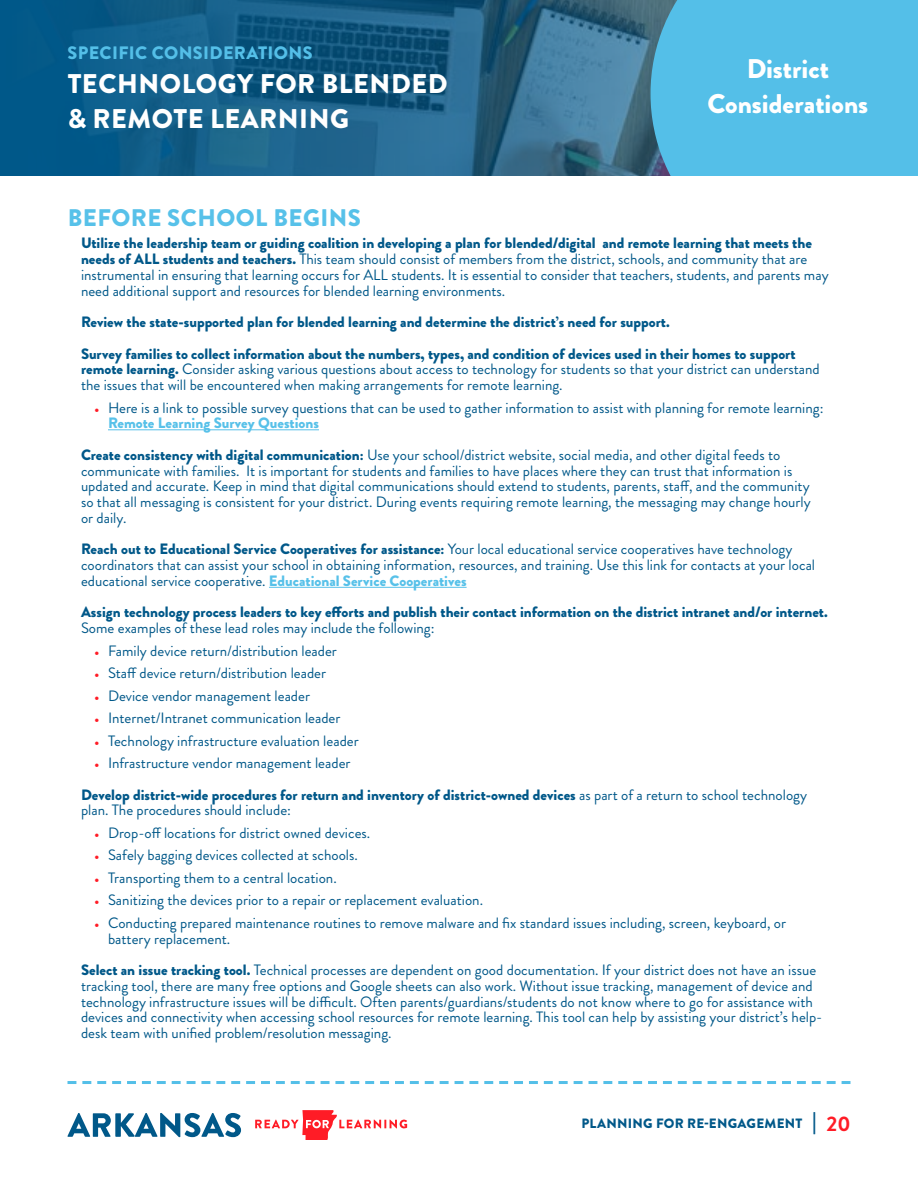
<style>
.page{position:relative;width:918px;height:1188px;background:#fff}
.page>*{position:absolute;margin:0;border:0;box-sizing:border-box;transform-origin:0 0}
.t1{font:900 27px/34.5px "Brandon Grotesque";letter-spacing:.02em;color:#fff}
.t2{font:900 27px/34.5px "Brandon Grotesque";color:#fff;text-align:center}
.t3{font:900 24px "Brandon Grotesque";letter-spacing:.02em;color:#57c1e9}
.t4{font:900 18px "Brandon Grotesque";letter-spacing:.02em;color:#54bfe8}
.t5{font:15px/15.8px "Brandon Grotesque";color:#005889}
.t6{font:900 15px/31.5px "Brandon Grotesque";color:#005889}
.t7{font:900 13.5px "Brandon Grotesque";letter-spacing:.02em;color:#005889}
.s1{font-weight:900}
.s2{font-weight:900;font-size:12px;color:#ff1c26}
.s3{font-weight:900;color:#57c1e9}
.s4{font-size:12px;color:#ff1c26}
.s5{font-weight:400}
.s6{font-size:21px}
.s7{font-weight:700;font-size:21px;color:#ff1c26}
</style>
<div class="page">
<hr style="left:108px;top:429px;width:211px;height:1px;background:#57c1e9">
<hr style="left:269px;top:587px;width:198px;height:1px;background:#57c1e9">
<svg style="left:0;top:0;width:651px;height:176px;background:#1d6188"></svg>
<div style="left:651px;top:0;width:267px;height:176px;background:#54bfe8"></div>
<svg style="left:67px;top:1113px;width:174px;height:24px"></svg>
<svg style="left:255px;top:1110px;width:152px;height:30px"></svg>
<svg style="left:68px;top:1081px;width:782px;height:3px"></svg>
<p class="t4" style="left:68px;top:40px;width:246px">SPECIFIC CONSIDERATIONS</p>
<h1 class="t1" style="left:67px;top:67px;width:382px">TECHNOLOGY FOR BLENDED &amp; REMOTE LEARNING</h1>
<h1 class="t2" style="left:707px;top:52px;width:162px">District<br>Considerations</h1>
<h2 class="t3" style="left:68px;top:201px;width:295px">BEFORE SCHOOL BEGINS</h2>
<p class="t5" style="left:81px;top:235px;width:749px"><span class="s1">Utilize the leadership team or guiding coalition in developing a plan for blended/digital and remote learning that meets the needs of ALL students and teachers.</span> This team should consist of members from the district, schools, and community that are instrumental in ensuring that learning occurs for ALL students. It is essential to consider that teachers, students, and parents may need additional support and resources for blended learning environments.</p>
<p class="t6" style="left:81px;top:306px;width:716px">Review the state-supported plan for blended learning and determine the district’s need for support.<br>Survey families to collect information about the numbers, types, and condition of devices used in their homes to support</p>
<p class="t5" style="left:81px;top:361px;width:740px"><span class="s1">remote learning.</span> Consider asking various questions about access to technology for students so that your district can understand the issues that will be encountered when making arrangements for remote learning.</p>
<p class="t5" style="left:108px;top:400px;width:717px;text-indent:-14px"><span class="s2">•</span> Here is a link to possible survey questions that can be used to gather information to assist with planning for remote learning:<br><span class="s3">Remote Learning Survey Questions</span></p>
<p class="t5" style="left:81px;top:447px;width:731px"><span class="s1">Create consistency with digital communication:</span> Use your school/district website, social media, and other digital feeds to communicate with families. It is important for students and families to have places where they can trust that information is updated and accurate. Keep in mind that digital communications should extend to students, parents, staff, and the community so that all messaging is consistent for your district. During events requiring remote learning, the messaging may change hourly or daily.</p>
<p class="t5" style="left:81px;top:541px;width:736px"><span class="s1">Reach out to Educational Service Cooperatives for assistance:</span> Your local educational service cooperatives have technology coordinators that can assist your school in obtaining information, resources, and training. Use this link for contacts at your local educational service cooperative. <span class="s3">Educational Service Cooperatives</span></p>
<p class="t6" style="left:81px;top:597px;width:748px">Assign technology process leaders to key efforts and publish their contact information on the district intranet and/or internet.</p>
<p class="t5" style="left:81px;top:620px;width:355px">Some examples of these lead roles may include the following:</p>
<p class="t5" style="left:94px;top:643px;width:244px"><span class="s2">•</span> Family device return/distribution leader</p>
<p class="t5" style="left:94px;top:665px;width:233px"><span class="s2">•</span> Staff device return/distribution leader</p>
<p class="t5" style="left:94px;top:688px;width:217px"><span class="s2">•</span> Device vendor management leader</p>
<p class="t5" style="left:94px;top:710px;width:248px"><span class="s2">•</span> Internet/Intranet communication leader</p>
<p class="t5" style="left:94px;top:733px;width:266px"><span class="s2">•</span> Technology infrastructure evaluation leader</p>
<p class="t6" style="left:81px;top:747px;width:728px;text-indent:14px"><span class="s4">•</span> <span class="s5">Infrastructure vendor management leader<br></span>Develop district-wide procedures for return and inventory of district-owned devices <span class="s5">as part of a return to school technology</span></p>
<p class="t5" style="left:81px;top:802px;width:212px">plan. The procedures should include:</p>
<p class="t5" style="left:94px;top:825px;width:276px"><span class="s2">•</span> Drop-off locations for district owned devices.</p>
<p class="t5" style="left:94px;top:847px;width:263px"><span class="s2">•</span> Safely bagging devices collected at schools.</p>
<p class="t5" style="left:94px;top:870px;width:242px"><span class="s2">•</span> Transporting them to a central location.</p>
<p class="t5" style="left:94px;top:892px;width:388px"><span class="s2">•</span> Sanitizing the devices prior to a repair or replacement evaluation.</p>
<p class="t5" style="left:108px;top:915px;width:680px;text-indent:-14px"><span class="s2">•</span> Conducting prepared maintenance routines to remove malware and fix standard issues including, screen, keyboard, or battery replacement.</p>
<p class="t5" style="left:81px;top:962px;width:743px"><span class="s1">Select an issue tracking tool.</span> Technical processes are dependent on good documentation. If your district does not have an issue tracking tool, there are many free options and Google sheets can also work. Without issue tracking, management of device and technology infrastructure issues will be difficult. Often parents/guardians/students do not know where to go for assistance with devices and connectivity when accessing school resources for remote learning. This tool can help by assisting your district’s help&shy;desk team with unified problem/resolution messaging.</p>
<p class="t7" style="left:581px;top:1114px;width:271px">PLANNING FOR RE-ENGAGEMENT <span class="s6">|</span> <span class="s7">20</span></p>
</div>
